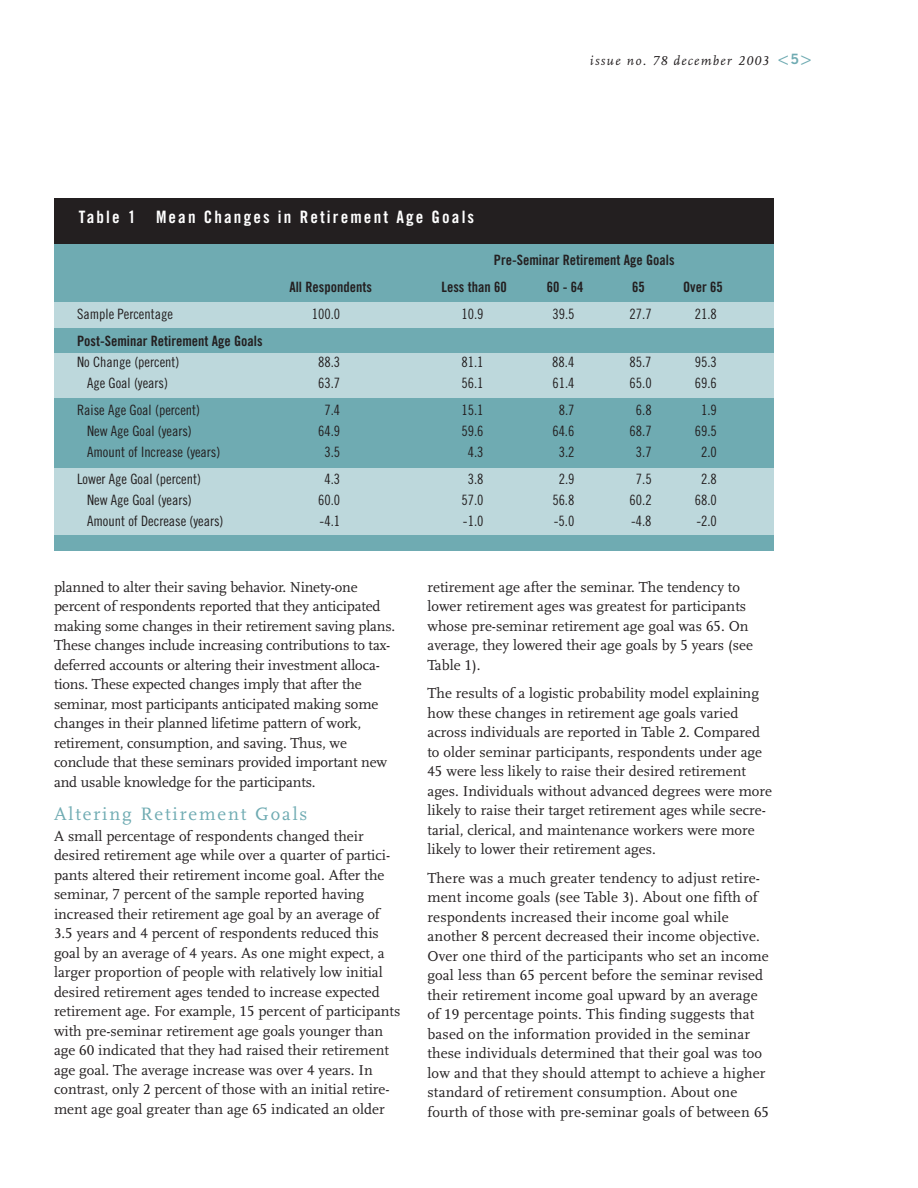
<style>
.page{position:relative;width:918px;height:1188px;background:#fff}
.page>*{position:absolute;margin:0;border:0;box-sizing:border-box;transform-origin:0 0}
.t1{font:18.75px "TC Scala";letter-spacing:.1em;color:#6fabb2}
.t2{font:700 condensed 18px "TC Trade Gothic";letter-spacing:.12em;color:#fff}
.t3{font:15px/19.5px "TC Scala";color:#231f20}
.t4{font:15px "TC Trade Gothic Condensed";color:#231f20}
.t5{font:700 condensed 15px "TC Trade Gothic";color:#231f20}
.t6{font:italic 13.5px "TC Scala";letter-spacing:.1em;color:#231f20}
.s1{font-family:"TC Trade Gothic";font-style:normal;font-size:19.5px;color:#6fabb2}
.s2{font-family:"TC Trade Gothic";font-weight:700;font-style:normal;font-size:15px;color:#6fabb2}
</style>
<div class="page">
<div style="left:54px;top:200px;width:720px;height:350px;background:#6fabb2"></div>
<div style="left:54px;top:198px;width:720px;height:45px;background:#231f20"></div>
<div style="left:54px;top:302px;width:720px;height:25px;background:#bdd8dc"></div>
<div style="left:54px;top:353px;width:720px;height:45px;background:#bdd8dc"></div>
<div style="left:54px;top:468px;width:720px;height:66px;background:#bdd8dc"></div>
<p class="t6" style="left:590px;top:54px;width:223px">issue no. 78 december 2003 <span class="s1">&lt;</span><span class="s2">5</span><span class="s1">&gt;</span></p>
<p class="t2" style="left:79px;top:211px;width:397px">Table 1 Mean Changes in Retirement Age Goals</p>
<p class="t5" style="left:494px;top:255px;width:182px">Pre-Seminar Retirement Age Goals</p>
<p class="t5" style="left:290px;top:282px;width:84px">All Respondents</p>
<p class="t5" style="left:441px;top:282px;width:67px">Less than 60</p>
<p class="t5" style="left:547px;top:282px;width:38px">60 - 64</p>
<p class="t5" style="left:632px;top:282px;width:14px">65</p>
<p class="t5" style="left:683px;top:282px;width:41px">Over 65</p>
<p class="t4" style="left:77px;top:309px;width:97px">Sample Percentage</p>
<p class="t4" style="left:312px;top:309px;width:30px">100.0</p>
<p class="t4" style="left:461px;top:309px;width:24px">10.9</p>
<p class="t4" style="left:552px;top:309px;width:24px">39.5</p>
<p class="t4" style="left:630px;top:309px;width:24px">27.7</p>
<p class="t4" style="left:695px;top:309px;width:24px">21.8</p>
<p class="t5" style="left:77px;top:336px;width:187px">Post-Seminar Retirement Age Goals</p>
<p class="t4" style="left:77px;top:357px;width:104px">No Change (percent)</p>
<p class="t4" style="left:318px;top:357px;width:24px">88.3</p>
<p class="t4" style="left:461px;top:357px;width:24px">81.1</p>
<p class="t4" style="left:552px;top:357px;width:24px">88.4</p>
<p class="t4" style="left:630px;top:357px;width:24px">85.7</p>
<p class="t4" style="left:695px;top:357px;width:24px">95.3</p>
<p class="t4" style="left:87px;top:378px;width:82px">Age Goal (years)</p>
<p class="t4" style="left:318px;top:378px;width:24px">63.7</p>
<p class="t4" style="left:461px;top:378px;width:24px">56.1</p>
<p class="t4" style="left:552px;top:378px;width:24px">61.4</p>
<p class="t4" style="left:630px;top:378px;width:24px">65.0</p>
<p class="t4" style="left:695px;top:378px;width:24px">69.6</p>
<p class="t4" style="left:77px;top:405px;width:125px">Raise Age Goal (percent)</p>
<p class="t4" style="left:324px;top:405px;width:17px">7.4</p>
<p class="t4" style="left:461px;top:405px;width:24px">15.1</p>
<p class="t4" style="left:559px;top:405px;width:17px">8.7</p>
<p class="t4" style="left:636px;top:405px;width:17px">6.8</p>
<p class="t4" style="left:701px;top:405px;width:17px">1.9</p>
<p class="t4" style="left:87px;top:426px;width:106px">New Age Goal (years)</p>
<p class="t4" style="left:318px;top:426px;width:24px">64.9</p>
<p class="t4" style="left:461px;top:426px;width:24px">59.6</p>
<p class="t4" style="left:552px;top:426px;width:24px">64.6</p>
<p class="t4" style="left:630px;top:426px;width:24px">68.7</p>
<p class="t4" style="left:695px;top:426px;width:24px">69.5</p>
<p class="t4" style="left:87px;top:447px;width:135px">Amount of Increase (years)</p>
<p class="t4" style="left:324px;top:447px;width:17px">3.5</p>
<p class="t4" style="left:468px;top:447px;width:17px">4.3</p>
<p class="t4" style="left:559px;top:447px;width:17px">3.2</p>
<p class="t4" style="left:636px;top:447px;width:17px">3.7</p>
<p class="t4" style="left:701px;top:447px;width:17px">2.0</p>
<p class="t4" style="left:77px;top:474px;width:125px">Lower Age Goal (percent)</p>
<p class="t4" style="left:324px;top:474px;width:17px">4.3</p>
<p class="t4" style="left:468px;top:474px;width:17px">3.8</p>
<p class="t4" style="left:559px;top:474px;width:17px">2.9</p>
<p class="t4" style="left:636px;top:474px;width:17px">7.5</p>
<p class="t4" style="left:701px;top:474px;width:17px">2.8</p>
<p class="t4" style="left:87px;top:495px;width:106px">New Age Goal (years)</p>
<p class="t4" style="left:318px;top:495px;width:24px">60.0</p>
<p class="t4" style="left:461px;top:495px;width:24px">57.0</p>
<p class="t4" style="left:552px;top:495px;width:24px">56.8</p>
<p class="t4" style="left:630px;top:495px;width:24px">60.2</p>
<p class="t4" style="left:695px;top:495px;width:24px">68.0</p>
<p class="t4" style="left:87px;top:516px;width:138px">Amount of Decrease (years)</p>
<p class="t4" style="left:320px;top:516px;width:22px">-4.1</p>
<p class="t4" style="left:463px;top:516px;width:22px">-1.0</p>
<p class="t4" style="left:554px;top:516px;width:22px">-5.0</p>
<p class="t4" style="left:631px;top:516px;width:22px">-4.8</p>
<p class="t4" style="left:696px;top:516px;width:22px">-2.0</p>
<p class="t3" style="left:54px;top:578px;width:343px">planned to alter their saving behavior. Ninety-one percent of respondents reported that they anticipated making some changes in their retirement saving plans.<br>These changes include increasing contributions to tax&shy;deferred accounts or altering their investment alloca&shy;tions. These expected changes imply that after the seminar, most participants anticipated making some changes in their planned lifetime pattern of work, retirement, consumption, and saving. Thus, we conclude that these seminars provided important new and usable knowledge for the participants.</p>
<p class="t1" style="left:54px;top:806px;width:255px">Altering Retirement Goals</p>
<p class="t3" style="left:54px;top:827px;width:348px">A small percentage of respondents changed their desired retirement age while over a quarter of partici&shy;pants altered their retirement income goal. After the seminar, 7 percent of the sample reported having increased their retirement age goal by an average of 3.5 years and 4 percent of respondents reduced this goal by an average of 4 years. As one might expect, a larger proportion of people with relatively low initial desired retirement ages tended to increase expected retirement age. For example, 15 percent of participants with pre-seminar retirement age goals younger than age 60 indicated that they had raised their retirement age goal. The average increase was over 4 years. In contrast, only 2 percent of those with an initial retire&shy;ment age goal greater than age 65 indicated an older</p>
<p class="t3" style="left:428px;top:578px;width:327px">retirement age after the seminar. The tendency to lower retirement ages was greatest for participants whose pre-seminar retirement age goal was 65. On average, they lowered their age goals by 5 years (see Table 1).</p>
<p class="t3" style="left:428px;top:685px;width:346px">The results of a logistic probability model explaining how these changes in retirement age goals varied across individuals are reported in Table 2. Compared to older seminar participants, respondents under age 45 were less likely to raise their desired retirement ages. Individuals without advanced degrees were more likely to raise their target retirement ages while secre&shy;tarial, clerical, and maintenance workers were more likely to lower their retirement ages.</p>
<p class="t3" style="left:428px;top:869px;width:343px">There was a much greater tendency to adjust retire&shy;ment income goals (see Table 3). About one fifth of respondents increased their income goal while another 8 percent decreased their income objective.<br>Over one third of the participants who set an income goal less than 65 percent before the seminar revised their retirement income goal upward by an average of 19 percentage points. This finding suggests that based on the information provided in the seminar these individuals determined that their goal was too low and that they should attempt to achieve a higher standard of retirement consumption. About one fourth of those with pre-seminar goals of between 65</p>
</div>
